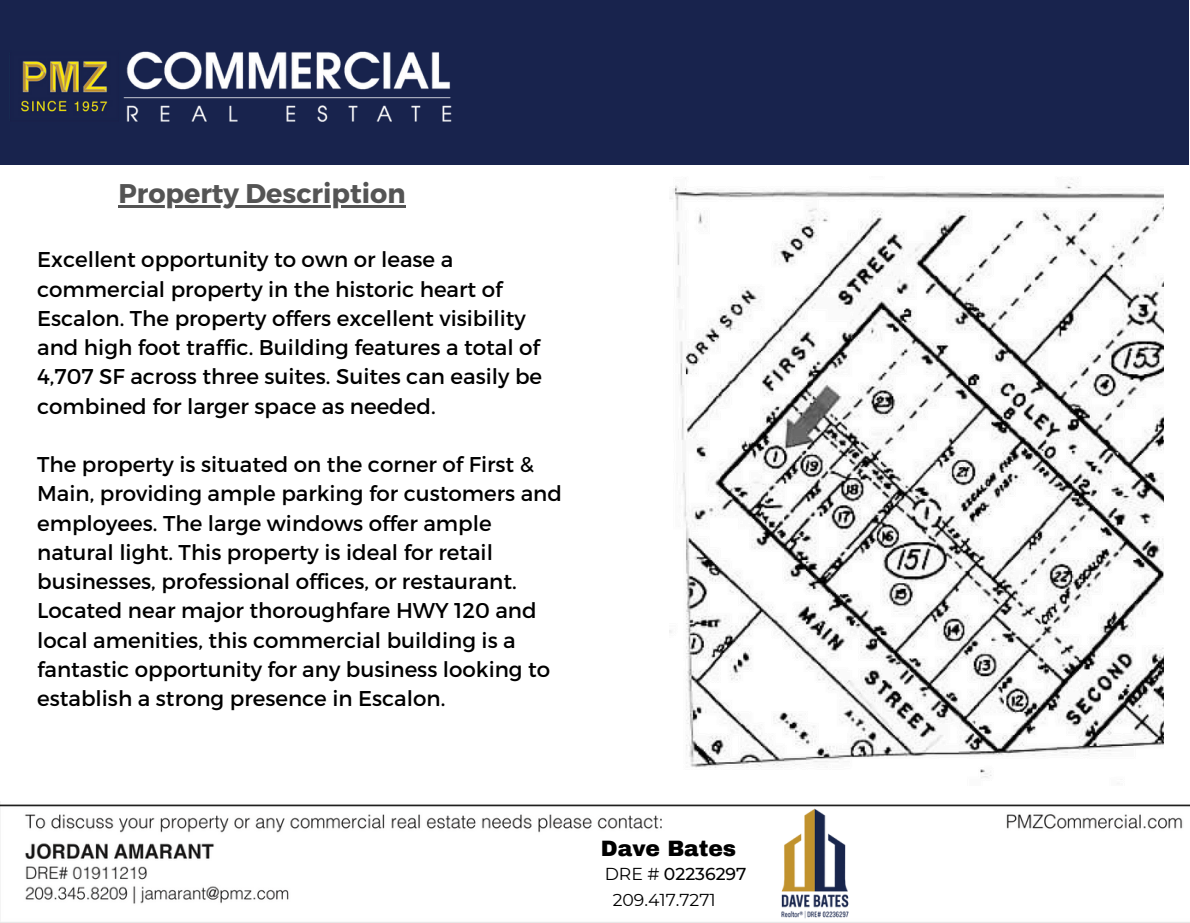
<style>
.page{position:relative;width:1190px;height:923px;background:#fff}
.page>*{position:absolute;margin:0;border:0;box-sizing:border-box;transform-origin:0 0}
.t1{font:700 27px "Montserrat";color:#545454}
.t2{font:900 21.75px "Archivo";color:#000}
.t3{font:21.3px/29.2px "Montserrat";color:#000}
.t4{font:500 17.25px "Montserrat";color:#000}
.t5{font:17.25px "Montserrat";color:#000}
.s1{font-weight:400}
</style>
<div class="page">
<div style="left:0;top:0;width:1188px;height:164px;background:#18234d"></div>
<img style="left:21px;top:51px;width:431px;height:71px">
<img style="left:0;top:801px;width:1189px;height:121px">
<img style="left:669px;top:183px;width:494px;height:595px">
<hr style="left:118px;top:205px;width:287px;height:2px;background:#545454">
<img style="left:749px;top:801px;width:131px;height:121px">
<p class="t1" style="left:118px;top:176px;width:288px">Property Description</p>
<p class="t3" style="left:37px;top:244px;width:506px">Excellent opportunity to own or lease a commercial property in the historic heart of Escalon. The property offers excellent visibility and high foot traffic. Building features a total of 4,707 SF across three suites. Suites can easily be combined for larger space as needed.</p>
<p class="t3" style="left:37px;top:449px;width:526px">The property is situated on the corner of First &amp; Main, providing ample parking for customers and employees. The large windows offer ample natural light. This property is ideal for retail businesses, professional offices, or restaurant.<br>Located near major thoroughfare HWY 120 and local amenities, this commercial building is a fantastic opportunity for any business looking to establish a strong presence in Escalon.</p>
<h1 class="t2" style="left:600px;top:837px;width:137px">Dave Bates</h1>
<h2 class="t4" style="left:604px;top:863px;width:143px"><span class="s1">DRE #</span> 02236297</h2>
<h2 class="t5" style="left:612px;top:889px;width:105px">209.417.7271</h2>
</div>
